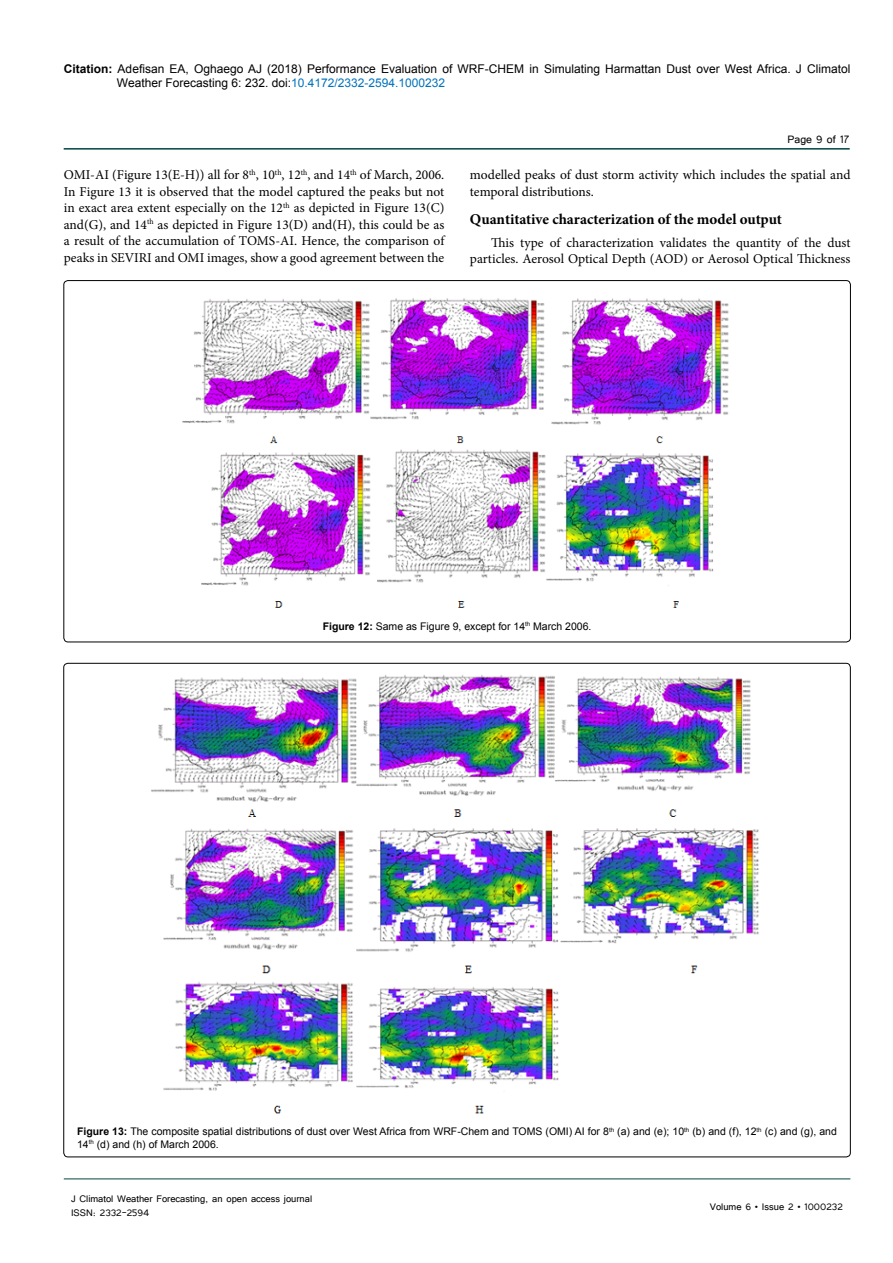
<style>
.page{position:relative;width:893px;height:1263px;background:#fff}
.page>*{position:absolute;margin:0;border:0;box-sizing:border-box;transform-origin:0 0}
.t1{font:700 15px "Minion Pro";letter-spacing:-.005em;color:#000}
.t2{font:13.5px/16.5px "Minion Pro";color:#000;text-align:justify}
.t3{font:13.5px "Tunga";color:#000}
.t4{font:12px/14.4px "Arial";color:#000}
.t5{font:12px/14.4px "Tunga";color:#000}
.t6{font:10.5px/12.6px "Arial";color:#000}
.s1{font-weight:700}
.s2{color:#0072bc}
</style>
<div class="page">
<hr style="left:64px;top:148px;width:786px;height:2px;background:#004440">
<hr style="left:64px;top:1179px;width:786px;height:1px;background:#004440">
<img style="left:182px;top:298px;width:547px;height:310px">
<img style="left:151px;top:675px;width:608px;height:439px">
<p class="t4" style="left:117px;top:61px;width:735px;text-indent:-53px"><span class="s1">Citation:</span> Adefisan EA, Oghaego AJ (2018) Performance Evaluation of WRF-CHEM in Simulating Harmattan Dust over West Africa. J Climatol<br>Weather Forecasting 6: 232. doi:<span class="s2">10.4172/2332-2594.1000232</span></p>
<p class="t3" style="left:787px;top:131px;width:63px">Page 9 of 17</p>
<p class="t2" style="left:64px;top:167px;width:382px">OMI-AI (Figure 13(E-H)) all for 8<sup>th</sup>, 10<sup>th</sup>, 12<sup>th</sup>, and 14<sup>th</sup> of March, 2006.<br>In Figure 13 it is observed that the model captured the peaks but not in exact area extent especially on the 12<sup>th</sup> as depicted in Figure 13(C) and(G), and 14<sup>th</sup> as depicted in Figure 13(D) and(H), this could be as a result of the accumulation of TOMS-AI. Hence, the comparison of peaks in SEVIRI and OMI images, show a good agreement between the</p>
<p class="t2" style="left:470px;top:167px;width:382px">modelled peaks of dust storm activity which includes the spatial and temporal distributions.</p>
<p class="t1" style="left:470px;top:208px;width:314px">Quantitative characterization of the model output</p>
<p class="t2" style="left:470px;top:234px;width:382px;text-align:right">This type of characterization validates the quantity of the dust particles. Aerosol Optical Depth (AOD) or Aerosol Optical Thickness</p>
<p class="t6" style="left:323px;top:620px;width:270px"><span class="s1">Figure 12:</span> Same as Figure 9, except for 14<sup>th</sup> March 2006.</p>
<p class="t6" style="left:77px;top:1125px;width:761px"><span class="s1">Figure 13:</span> The composite spatial distributions of dust over West Africa from WRF-Chem and TOMS (OMI) AI for 8<sup>th</sup> (a) and (e); 10<sup>th</sup> (b) and (f), 12<sup>th</sup> (c) and (g), and<br>14<sup>th</sup> (d) and (h) of March 2006.</p>
<p class="t5" style="left:71px;top:1190px;width:243px">J Climatol Weather Forecasting, an open access journal<br>ISSN: 2332-2594</p>
<p class="t5" style="left:710px;top:1199px;width:135px">Volume 6 • Issue 2 • 1000232</p>
</div>
